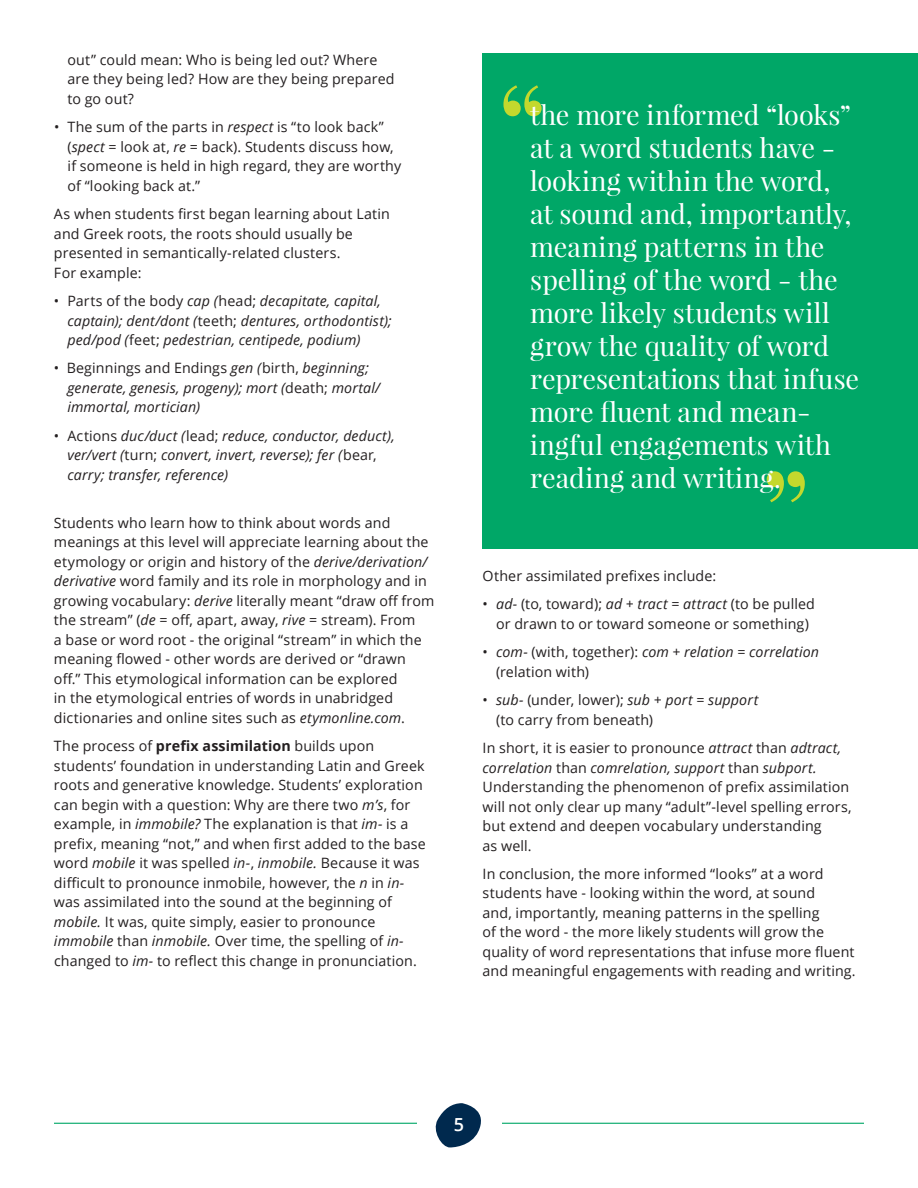
<style>
.page{position:relative;width:918px;height:1188px;background:#fff}
.page>*{position:absolute;margin:0;border:0;box-sizing:border-box;transform-origin:0 0}
.t1{font:123px "Playfair Display";color:#c4d82d}
.t2{font:27px/33px "Playfair Display";color:#fff}
.t3{font:600 18px "Open Sans";color:#fff}
.t4{font:14.25px/19.5px "Open Sans";letter-spacing:.01em;color:#231f20}
.t5{font:italic 14.25px/19.5px "Open Sans";letter-spacing:.005em;color:#231f20}
.s1{font-style:italic}
.s2{font-style:normal}
.s3{font-weight:700}
</style>
<div class="page">
<hr style="left:54px;top:1123px;width:810px;height:1px;background:#00a767">
<div style="left:417px;top:1114px;width:84px;height:74px;background:#fff"></div>
<svg style="left:435px;top:1103px;width:46px;height:44px"></svg>
<div style="left:483px;top:53px;width:435px;height:496px;background:#00a767"></div>
<p class="t4" style="left:67px;top:50px;width:329px">out” could mean: Who is being led out? Where are they being led? How are they being prepared to go out?</p>
<p class="t4" style="left:67px;top:117px;width:335px;text-indent:-13px">• The sum of the parts in <span class="s1">respect</span> is “to look back” (<span class="s1">spect</span> = look at, <span class="s1">re</span> = back). Students discuss how, if someone is held in high regard, they are worthy of “looking back at.”</p>
<p class="t4" style="left:54px;top:204px;width:337px">As when students first began learning about Latin and Greek roots, the roots should usually be presented in semantically-related clusters.<br>For example:</p>
<p class="t5" style="left:67px;top:291px;width:326px;text-indent:-13px"><span class="s2">• Parts of the body</span> cap (<span class="s2">head;</span> decapitate, capital, captain); dent/dont (<span class="s2">teeth;</span> dentures, orthodontist); ped/pod (<span class="s2">feet;</span> pedestrian, centipede, podium)</p>
<p class="t5" style="left:67px;top:358px;width:314px;text-indent:-13px"><span class="s2">• Beginnings and Endings</span> gen (<span class="s2">birth,</span> beginning; generate, genesis, progeny); mort (<span class="s2">death;</span> mortal/ immortal, mortician)</p>
<p class="t5" style="left:67px;top:426px;width:329px;text-indent:-13px"><span class="s2">• Actions</span> duc/duct (<span class="s2">lead;</span> reduce, conductor, deduct), ver/vert (<span class="s2">turn;</span> convert, invert, reverse); fer (<span class="s2">bear, </span>carry; transfer, reference)</p>
<p class="t4" style="left:54px;top:512px;width:382px">Students who learn how to think about words and meanings at this level will appreciate learning about the etymology or origin and history of the <span class="s1">derive/derivation/ derivative</span> word family and its role in morphology and in growing vocabulary: <span class="s1">derive</span> literally meant “draw off from the stream” (<span class="s1">de</span> = off, apart, away, <span class="s1">rive</span> = stream). From<br>a base or word root - the original “stream” in which the meaning flowed - other words are derived or “drawn off.” This etymological information can be explored<br>in the etymological entries of words in unabridged dictionaries and online sites such as <span class="s1">etymonline.com</span>.</p>
<p class="t4" style="left:54px;top:736px;width:373px">The process of <span class="s3">prefix assimilation</span> builds upon students’ foundation in understanding Latin and Greek roots and generative knowledge. Students’ exploration can begin with a question: Why are there two <span class="s1">m’s</span>, for example, in <span class="s1">immobile?</span> The explanation is that <span class="s1">im-</span> is a prefix, meaning “not,” and when first added to the base word <span class="s1">mobile</span> it was spelled <span class="s1">in-</span>, <span class="s1">inmobile.</span> Because it was difficult to pronounce inmobile, however, the <span class="s1">n</span> in <span class="s1">in&shy;</span>was assimilated into the sound at the beginning of <span class="s1">mobile.</span> It was, quite simply, easier to pronounce <span class="s1">immobile</span> than <span class="s1">inmobile.</span> Over time, the spelling of <span class="s1">in&shy;</span>changed to <span class="s1">im-</span> to reflect this change in pronunciation.</p>
<h1 class="t1" style="left:497px;top:51px;width:53px">“</h1>
<p class="t2" style="left:530px;top:99px;width:330px">the more informed “looks” at a word students have - looking within the word, at sound and, importantly, meaning patterns in the spelling of the word - the more likely students will grow the quality of word representations that infuse more fluent and mean&shy;ingful engagements with reading and writing.</p>
<h1 class="t1" style="left:760px;top:437px;width:53px">”</h1>
<p class="t4" style="left:483px;top:566px;width:235px">Other assimilated prefixes include:</p>
<p class="t4" style="left:483px;top:594px;width:334px;text-align:center">• <span class="s1">ad-</span> (to, toward); <span class="s1">ad + tract</span> = <span class="s1">attract</span> (to be pulled or drawn to or toward someone or something)</p>
<p class="t4" style="left:496px;top:642px;width:324px;text-indent:-13px">• <span class="s1">com-</span> (with, together): <span class="s1">com + relation</span> = <span class="s1">correlation </span>(relation with)</p>
<p class="t4" style="left:496px;top:690px;width:264px;text-indent:-13px">• <span class="s1">sub-</span> (under, lower); <span class="s1">sub + port</span> = <span class="s1">support </span>(to carry from beneath)</p>
<p class="t4" style="left:483px;top:738px;width:371px">In short, it is easier to pronounce <span class="s1">attract</span> than <span class="s1">adtract, correlation</span> than <span class="s1">comrelation, support</span> than <span class="s1">subport.<br></span>Understanding the phenomenon of prefix assimilation will not only clear up many “adult”-level spelling errors, but extend and deepen vocabulary understanding<br>as well.</p>
<p class="t4" style="left:483px;top:864px;width:375px">In conclusion, the more informed “looks” at a word students have - looking within the word, at sound<br>and, importantly, meaning patterns in the spelling<br>of the word - the more likely students will grow the quality of word representations that infuse more fluent and meaningful engagements with reading and writing.</p>
<p class="t3" style="left:454px;top:1112px;width:12px">5</p>
</div>
